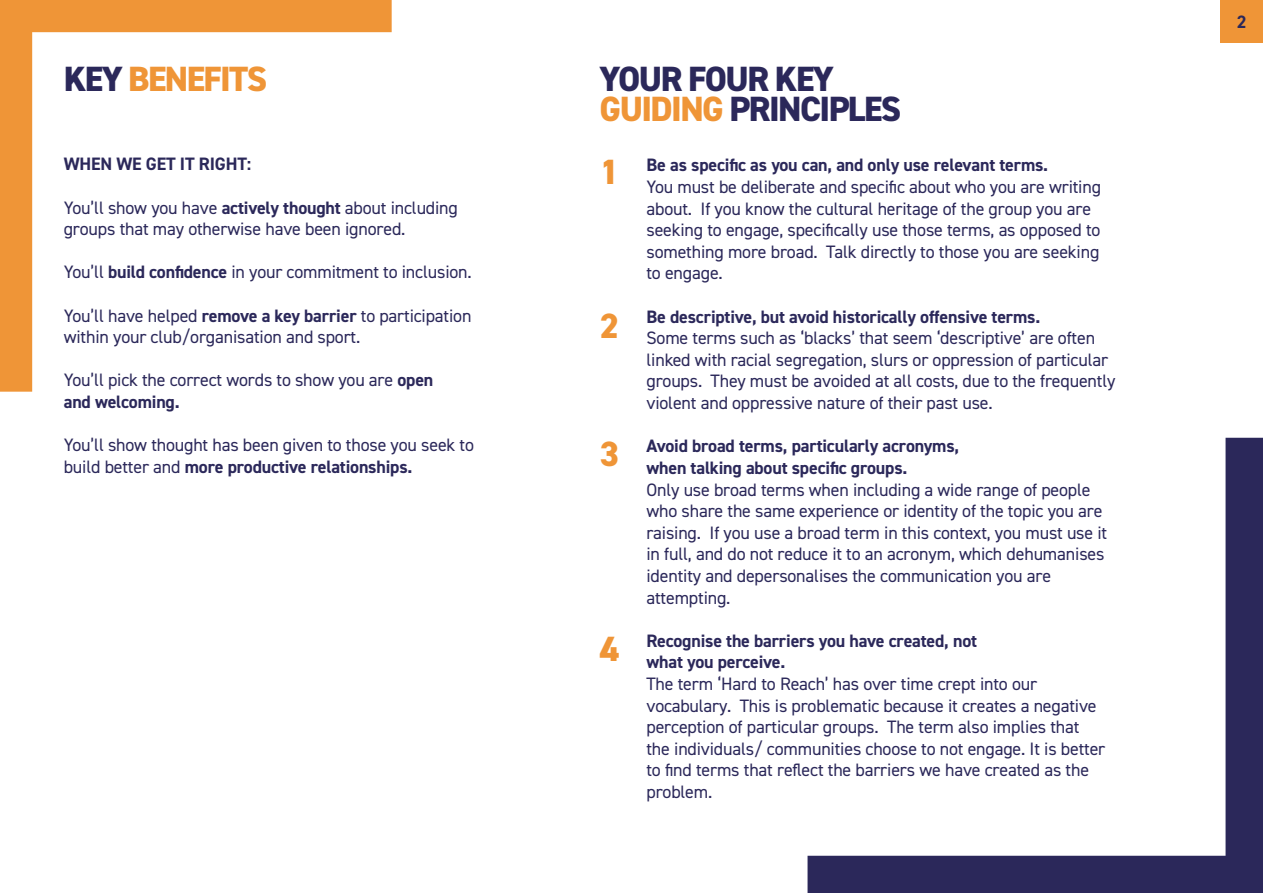
<style>
.page{position:relative;width:1263px;height:893px;background:#fff}
.page>*{position:absolute;margin:0;border:0;box-sizing:border-box;transform-origin:0 0}
.t1{font:800 35.1px/30px "DIN2014";letter-spacing:-.045em;color:#2b285a}
.t2{font:800 35.1px "DIN2014";letter-spacing:-.045em;color:#ef9537}
.t3{font:18px/21.6px "DIN2014";letter-spacing:-.01em;color:#2b285a}
.t4{font:700 18px/21.6px "DIN2014";letter-spacing:-.01em;color:#2b285a}
.s1{color:#2b285a}
.s2{color:#ef9537}
.s3{font-weight:700}
</style>
<div class="page">
<svg style="left:0;top:0;width:392px;height:392px"></svg>
<svg style="left:807px;top:438px;width:456px;height:455px"></svg>
<div style="left:1220px;top:0;width:43px;height:43px;background:#ef9537"></div>
<h1 class="t2" style="left:64px;top:56px;width:205px"><span class="s1">KEY</span> BENEFITS</h1>
<h1 class="t1" style="left:600px;top:64px;width:303px">YOUR FOUR KEY<br><span class="s2">GUIDING</span> PRINCIPLES</h1>
<h1 class="t2" style="left:600px;top:148px;width:21px">1</h1>
<p class="t4" style="left:64px;top:153px;width:189px">WHEN WE GET IT RIGHT:</p>
<p class="t3" style="left:64px;top:196px;width:396px">You’ll show you have <span class="s3">actively thought</span> about including groups that may otherwise have been ignored.</p>
<p class="t3" style="left:64px;top:261px;width:409px">You’ll <span class="s3">build confidence</span> in your commitment to inclusion.</p>
<p class="t3" style="left:64px;top:304px;width:409px">You’ll have helped <span class="s3">remove a key barrier</span> to participation within your club/organisation and sport.</p>
<p class="t3" style="left:64px;top:369px;width:371px">You’ll pick the correct words to show you are <span class="s3">open and welcoming.</span></p>
<p class="t3" style="left:64px;top:434px;width:412px">You’ll show thought has been given to those you seek to build better and <span class="s3">more productive relationships.</span></p>
<p class="t4" style="left:646px;top:154px;width:403px">Be as specific as you can, and only use relevant terms.</p>
<p class="t3" style="left:646px;top:176px;width:456px">You must be deliberate and specific about who you are writing about. If you know the cultural heritage of the group you are seeking to engage, specifically use those terms, as opposed to something more broad. Talk directly to those you are seeking to engage.</p>
<p class="t4" style="left:646px;top:305px;width:395px">Be descriptive, but avoid historically offensive terms.</p>
<p class="t3" style="left:646px;top:327px;width:470px">Some terms such as ‘blacks’ that seem ‘descriptive’ are often linked with racial segregation, slurs or oppression of particular groups. They must be avoided at all costs, due to the frequently violent and oppressive nature of their past use.</p>
<p class="t4" style="left:646px;top:435px;width:314px">Avoid broad terms, particularly acronyms, when talking about specific groups.</p>
<p class="t3" style="left:646px;top:478px;width:462px">Only use broad terms when including a wide range of people who share the same experience or identity of the topic you are raising. If you use a broad term in this context, you must use it in full, and do not reduce it to an acronym, which dehumanises identity and depersonalises the communication you are attempting.</p>
<p class="t4" style="left:646px;top:629px;width:332px">Recognise the barriers you have created, not what you perceive.</p>
<p class="t3" style="left:646px;top:673px;width:460px">The term ‘Hard to Reach’ has over time crept into our vocabulary. This is problematic because it creates a negative perception of particular groups. The term also implies that the individuals/ communities choose to not engage. It is better to find terms that reflect the barriers we have created as the problem.</p>
<h1 class="t2" style="left:600px;top:302px;width:21px">2</h1>
<h1 class="t2" style="left:600px;top:431px;width:21px">3</h1>
<h1 class="t2" style="left:600px;top:625px;width:21px">4</h1>
<p class="t4" style="left:1237px;top:11px;width:11px">2</p>
</div>
